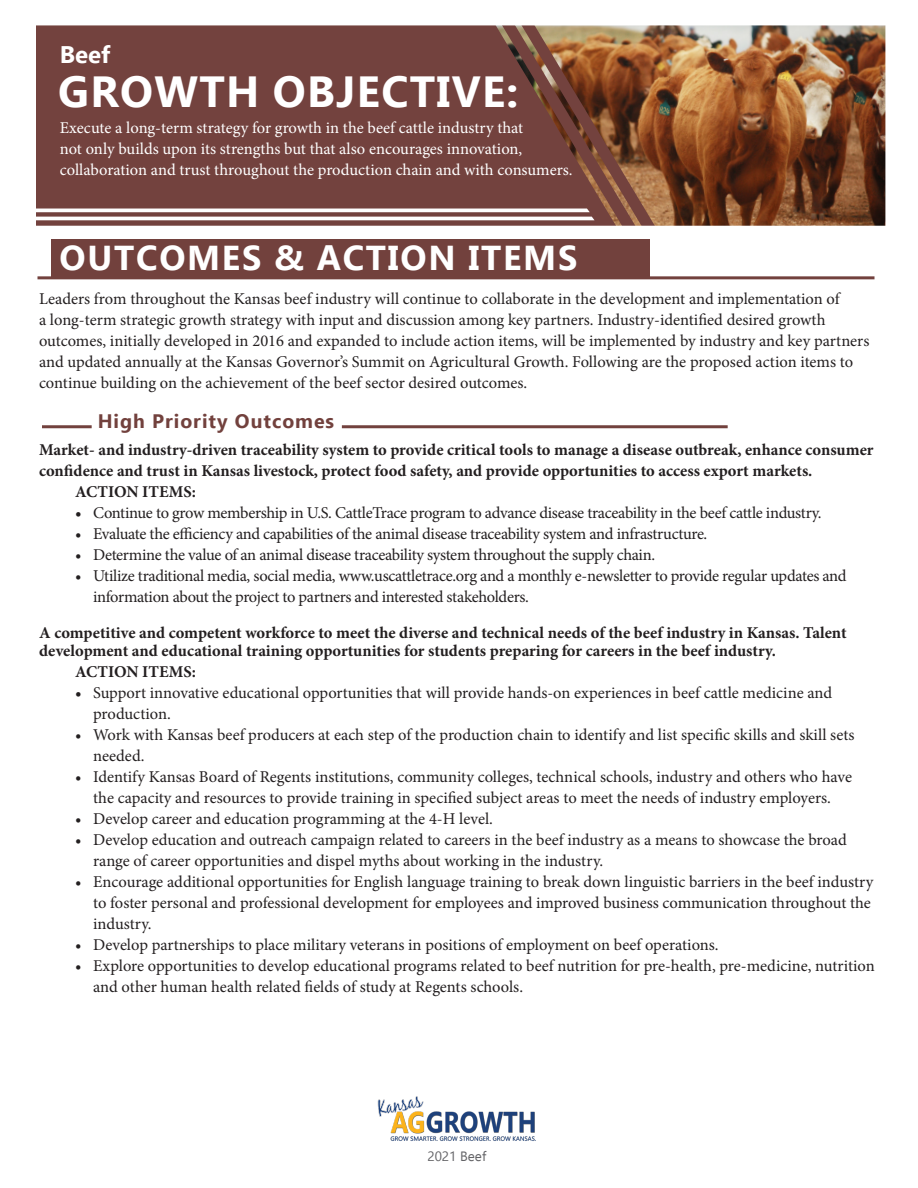
<style>
.page{position:relative;width:918px;height:1188px;background:#fff}
.page>*{position:absolute;margin:0;border:0;box-sizing:border-box;transform-origin:0 0}
.t1{font:700 43.5px "Ebrima";letter-spacing:.03em;color:#fff}
.t2{font:700 34.5px "Ebrima";letter-spacing:.05em;color:#fff}
.t3{font:700 24px "Ebrima";color:#fff}
.t4{font:700 19.5px "Ebrima";letter-spacing:.05em;color:#72413d}
.List_Paragraph{font:16.5px/21px "Minion Pro";letter-spacing:-.005em;color:#231f20}
.List_Paragraph-2{font:700 16.5px/21px "Minion Pro";color:#231f20}
.t5{font:16.5px/21px "Minion Pro";letter-spacing:-.005em;color:#fff}
.List_Paragraph-3{font:16.5px "Minion Pro";letter-spacing:-.025em;color:#231f20}
.t6{font:13.5px "Ebrima";color:#636366}
.s1{font-weight:700}
</style>
<div class="page">
<div style="left:51px;top:239px;width:599px;height:39px;background:#72413d"></div>
<hr style="left:38px;top:276px;width:836px;height:3px;background:#72413d">
<hr style="left:342px;top:425px;width:386px;height:3px;background:#72413d">
<hr style="left:42px;top:425px;width:50px;height:3px;background:#72413d">
<img style="left:655px;top:25px;width:230px;height:201px">
<svg style="left:36px;top:25px;width:619px;height:201px;background:#7b4c44"></svg>
<img style="left:377px;top:1096px;width:159px;height:45px">
<p class="t3" style="left:60px;top:35px;width:52px">Beef</p>
<p class="t1" style="left:58px;top:57px;width:462px">GROWTH OBJECTIVE:</p>
<p class="t5" style="left:60px;top:117px;width:514px">Execute a long-term strategy for growth in the beef cattle industry that<br>not only builds upon its strengths but that also encourages innovation, collaboration and trust throughout the production chain and with consumers.</p>
<p class="t2" style="left:60px;top:231px;width:519px">OUTCOMES &amp; ACTION ITEMS</p>
<p class="List_Paragraph" style="left:39px;top:288px;width:832px">Leaders from throughout the Kansas beef industry will continue to collaborate in the development and implementation of<br>a long-term strategic growth strategy with input and discussion among key partners. Industry-identified desired growth outcomes, initially developed in 2016 and expanded to include action items, will be implemented by industry and key partners and updated annually at the Kansas Governor’s Summit on Agricultural Growth. Following are the proposed action items to continue building on the achievement of the beef sector desired outcomes.</p>
<p class="t4" style="left:98px;top:406px;width:238px">High Priority Outcomes</p>
<p class="List_Paragraph-2" style="left:39px;top:439px;width:836px">Market- and industry-driven traceability system to provide critical tools to manage a disease outbreak, enhance consumer confidence and trust in Kansas livestock, protect food safety, and provide opportunities to access export markets.</p>
<p class="List_Paragraph-2" style="left:75px;top:481px;width:122px">ACTION ITEMS:</p>
<p class="List_Paragraph" style="left:75px;top:502px;width:748px"><span class="s1">•</span> Continue to grow membership in U.S. CattleTrace program to advance disease traceability in the beef cattle industry.</p>
<p class="List_Paragraph" style="left:75px;top:523px;width:634px">• Evaluate the efficiency and capabilities of the animal disease traceability system and infrastructure.</p>
<p class="List_Paragraph" style="left:75px;top:544px;width:582px">• Determine the value of an animal disease traceability system throughout the supply chain.</p>
<p class="List_Paragraph" style="left:75px;top:565px;width:773px">• Utilize traditional media, social media, www.uscattletrace.org and a monthly e-newsletter to provide regular updates and</p>
<p class="List_Paragraph-3" style="left:93px;top:585px;width:437px">information about the project to partners and interested stakeholders.</p>
<p class="List_Paragraph-2" style="left:39px;top:623px;width:809px;line-height:18px">A competitive and competent workforce to meet the diverse and technical needs of the beef industry in Kansas. Talent development and educational training opportunities for students preparing for careers in the beef industry.</p>
<p class="List_Paragraph-2" style="left:75px;top:661px;width:122px">ACTION ITEMS:</p>
<p class="List_Paragraph" style="left:75px;top:682px;width:759px"><span class="s1">•</span> Support innovative educational opportunities that will provide hands-on experiences in beef cattle medicine and</p>
<p class="List_Paragraph" style="left:93px;top:703px;width:79px">production.</p>
<p class="List_Paragraph" style="left:75px;top:724px;width:781px">• Work with Kansas beef producers at each step of the production chain to identify and list specific skills and skill sets</p>
<p class="List_Paragraph" style="left:93px;top:745px;width:53px">needed.</p>
<p class="List_Paragraph" style="left:75px;top:766px;width:778px">• Identify Kansas Board of Regents institutions, community colleges, technical schools, industry and others who have</p>
<p class="List_Paragraph" style="left:93px;top:787px;width:739px">the capacity and resources to provide training in specified subject areas to meet the needs of industry employers.</p>
<p class="List_Paragraph" style="left:75px;top:808px;width:419px">• Develop career and education programming at the 4-H level.</p>
<p class="List_Paragraph" style="left:75px;top:829px;width:773px">• Develop education and outreach campaign related to careers in the beef industry as a means to showcase the broad</p>
<p class="List_Paragraph" style="left:93px;top:850px;width:512px">range of career opportunities and dispel myths about working in the industry.</p>
<p class="List_Paragraph" style="left:75px;top:871px;width:800px">• Encourage additional opportunities for English language training to break down linguistic barriers in the beef industry</p>
<p class="List_Paragraph" style="left:93px;top:892px;width:779px">to foster personal and professional development for employees and improved business communication throughout the</p>
<p class="List_Paragraph" style="left:93px;top:913px;width:60px">industry.</p>
<p class="List_Paragraph" style="left:75px;top:934px;width:645px">• Develop partnerships to place military veterans in positions of employment on beef operations.</p>
<p class="List_Paragraph" style="left:75px;top:955px;width:801px">• Explore opportunities to develop educational programs related to beef nutrition for pre-health, pre-medicine, nutrition</p>
<p class="List_Paragraph" style="left:93px;top:976px;width:431px">and other human health related fields of study at Regents schools.</p>
<p class="t6" style="left:427px;top:1146px;width:60px">2021 Beef</p>
</div>
